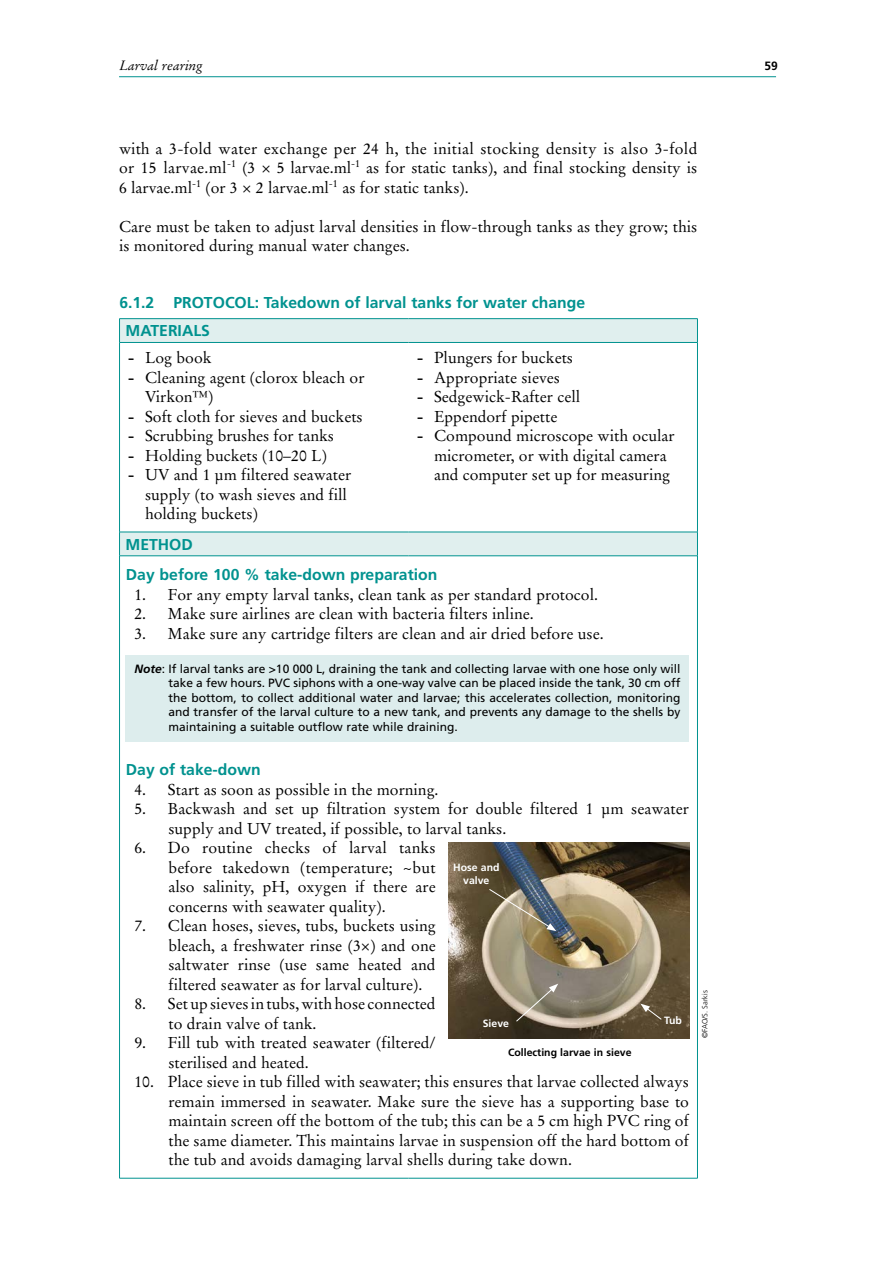
<style>
.page{position:relative;width:893px;height:1263px;background:#fff}
.page>*{position:absolute;margin:0;border:0;box-sizing:border-box;transform-origin:0 0}
.t1{font:15.75px/19.5px "Stempel Garamond LT Std";color:#000}
.t2{font:700 15.75px/28.2px "Frutiger LT Std";color:#00928f}
.t3{font:italic 13.5px "Stempel Garamond LT Std";color:#000}
.t4{font:12px/14.4px "Frutiger LT Std";color:#000;text-align:justify}
.t5{font:700 12px "Frutiger LT Std";color:#000}
.t6{font:700 10.5px "Frutiger LT Std";color:#000}
.t7{font:700 10.5px/12.6px "Frutiger LT Std";color:#fff;text-align:center}
.t8{font:300 7.5px "Frutiger LT Std";color:#000}
.s1{font-weight:700}
.s2{font-weight:700;font-style:italic}
</style>
<div class="page">
<hr style="left:119px;top:76px;width:657px;height:1px;background:#00928f">
<svg style="left:120px;top:319px;width:577px;height:236px"></svg>
<hr style="left:119px;top:318px;width:289px;height:1px;background:#00928f">
<svg style="left:119px;top:319px;width:1px;height:23px"></svg>
<hr style="left:408px;top:318px;width:290px;height:1px;background:#00928f">
<svg style="left:697px;top:319px;width:1px;height:23px"></svg>
<hr style="left:119px;top:342px;width:289px;height:1px;background:#00928f">
<hr style="left:119px;top:343px;width:1px;height:189px;background:#00928f">
<hr style="left:408px;top:342px;width:290px;height:1px;background:#00928f">
<hr style="left:697px;top:343px;width:1px;height:189px;background:#00928f">
<hr style="left:119px;top:532px;width:289px;height:1px;background:#00928f">
<svg style="left:119px;top:532px;width:1px;height:23px"></svg>
<hr style="left:408px;top:532px;width:290px;height:1px;background:#00928f">
<svg style="left:697px;top:532px;width:1px;height:23px"></svg>
<hr style="left:119px;top:555px;width:289px;height:1px;background:#00928f">
<hr style="left:119px;top:556px;width:1px;height:622px;background:#00928f">
<hr style="left:408px;top:555px;width:290px;height:1px;background:#00928f">
<hr style="left:697px;top:556px;width:1px;height:622px;background:#00928f">
<hr style="left:119px;top:1178px;width:289px;height:1px;background:#00928f">
<hr style="left:408px;top:1178px;width:290px;height:1px;background:#00928f">
<div style="left:126px;top:655px;width:563px;height:87px;background:#ddeded"></div>
<img style="left:448px;top:842px;width:242px;height:196px">
<svg style="left:515px;top:983px;width:43px;height:39px;background:#9d9583"></svg>
<svg style="left:488px;top:888px;width:68px;height:43px;background:#8b887b"></svg>
<svg style="left:640px;top:1003px;width:22px;height:17px"></svg>
<p class="t3" style="left:119px;top:57px;width:85px">Larval rearing</p>
<p class="t5" style="left:764px;top:59px;width:15px">59</p>
<p class="t1" style="left:119px;top:139px;width:580px;text-align:justify">with a 3-fold water exchange per 24 h, the initial stocking density is also 3-fold or 15 larvae.ml<sup>-1</sup> (3 × 5 larvae.ml<sup>-1</sup> as for static tanks), and final stocking density is 6 larvae.ml<sup>-1</sup> (or 3 × 2 larvae.ml<sup>-1</sup> as for static tanks).</p>
<p class="t1" style="left:119px;top:217px;width:580px">Care must be taken to adjust larval densities in flow-through tanks as they grow; this is monitored during manual water changes.</p>
<p class="t2" style="left:126px;top:289px;width:461px;text-indent:-6px">6.1.2 PROTOCOL: Takedown of larval tanks for water change<br>MATERIALS</p>
<p class="t1" style="left:128px;top:348px;width:85px"><span class="s1">-</span> Log book</p>
<p class="t1" style="left:145px;top:368px;width:221px;text-indent:-17px"><span class="s1">-</span> Cleaning agent (clorox bleach or<br>Virkon™)</p>
<p class="t1" style="left:128px;top:407px;width:236px"><span class="s1">-</span> Soft cloth for sieves and buckets</p>
<p class="t1" style="left:128px;top:426px;width:207px"><span class="s1">-</span> Scrubbing brushes for tanks</p>
<p class="t1" style="left:128px;top:446px;width:200px"><span class="s1">-</span> Holding buckets (10–20 L)</p>
<p class="t1" style="left:145px;top:465px;width:208px;text-indent:-17px"><span class="s1">-</span> UV and 1 µm filtered seawater supply (to wash sieves and fill holding buckets)</p>
<p class="t1" style="left:417px;top:348px;width:158px"><span class="s1">-</span> Plungers for buckets</p>
<p class="t1" style="left:417px;top:368px;width:144px"><span class="s1">-</span> Appropriate sieves</p>
<p class="t1" style="left:417px;top:387px;width:165px"><span class="s1">-</span> Sedgewick-Rafter cell</p>
<p class="t1" style="left:417px;top:407px;width:142px"><span class="s1">-</span> Eppendorf pipette</p>
<p class="t1" style="left:434px;top:426px;width:242px;text-indent:-17px"><span class="s1">-</span> Compound microscope with ocular micrometer, or with digital camera and computer set up for measuring</p>
<p class="t2" style="left:126px;top:529px;width:313px;line-height:30.6px">METHOD<br>Day before 100 % take-down preparation</p>
<p class="t1" style="left:134px;top:585px;width:465px">1. For any empty larval tanks, clean tank as per standard protocol.</p>
<p class="t1" style="left:134px;top:604px;width:401px">2. Make sure airlines are clean with bacteria filters inline.</p>
<p class="t1" style="left:134px;top:624px;width:471px">3. Make sure any cartridge filters are clean and air dried before use.</p>
<p class="t4" style="left:168px;top:661px;width:514px;text-indent:-34px"><span class="s2">Note</span>: If larval tanks are &gt;10 000 L, draining the tank and collecting larvae with one hose only will take a few hours. PVC siphons with a one-way valve can be placed inside the tank, 30 cm off the bottom, to collect additional water and larvae; this accelerates collection, monitoring and transfer of the larval culture to a new tank, and prevents any damage to the shells by maintaining a suitable outflow rate while draining.</p>
<p class="t2" style="left:126px;top:756px;width:136px">Day of take-down</p>
<p class="t1" style="left:134px;top:780px;width:306px">4. Start as soon as possible in the morning.</p>
<p class="t1" style="left:168px;top:799px;width:522px;text-indent:-34px">5. Backwash and set up filtration system for double filtered 1 µm seawater supply and UV treated, if possible, to larval tanks.</p>
<p class="t1" style="left:168px;top:838px;width:269px;text-align:justify;text-indent:-34px">6. Do routine checks of larval tanks before takedown (temperature; ~but also salinity, pH, oxygen if there are concerns with seawater quality).</p>
<p class="t1" style="left:168px;top:916px;width:269px;text-align:justify;text-indent:-34px">7. Clean hoses, sieves, tubs, buckets using bleach, a freshwater rinse (3×) and one saltwater rinse (use same heated and filtered seawater as for larval culture).</p>
<p class="t1" style="left:168px;top:994px;width:269px;text-indent:-34px">8. Set up sieves in tubs, with hose connected to drain valve of tank.</p>
<p class="t1" style="left:168px;top:1033px;width:269px;text-indent:-34px">9. Fill tub with treated seawater (filtered/ sterilised and heated.</p>
<p class="t1" style="left:168px;top:1072px;width:522px;text-align:justify;text-indent:-34px">10. Place sieve in tub filled with seawater; this ensures that larvae collected always remain immersed in seawater. Make sure the sieve has a supporting base to maintain screen off the bottom of the tub; this can be a 5 cm high PVC ring of the same diameter. This maintains larvae in suspension off the hard bottom of the tub and avoids damaging larval shells during take down.</p>
<p class="t7" style="left:453px;top:861px;width:48px">Hose and valve</p>
<p class="t7" style="left:664px;top:1014px;width:19px">Tub</p>
<p class="t7" style="left:483px;top:1017px;width:28px">Sieve</p>
<p class="t6" style="left:508px;top:1046px;width:125px">Collecting larvae in sieve</p>
<p class="t8" style="left:701px;top:1038px;width:49px;rotate:-90deg">©FAO/S. Sarkis</p>
</div>
